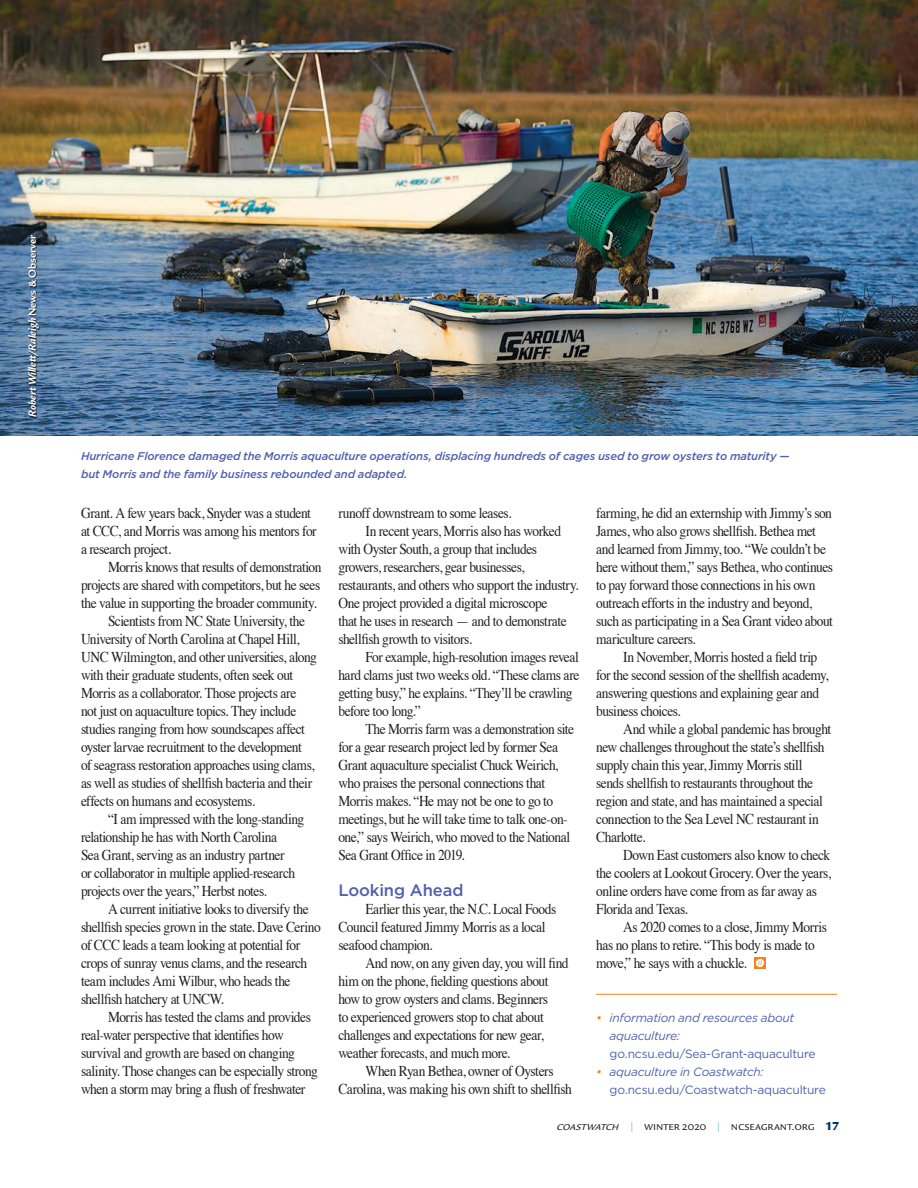
<style>
.page{position:relative;width:918px;height:1188px;background:#fff}
.page>*{position:absolute;margin:0;border:0;box-sizing:border-box;transform-origin:0 0}
.t1{font:500 16.5px "Gotham";letter-spacing:-.005em;color:#5060ac}
.t2{font:15px/18px "Times";letter-spacing:-.035em;color:#231f20;scale:.9 1}
.t3{font:12px "Gotham";letter-spacing:-.02em;color:#5060ac}
.t4{font:italic 12px "Gotham";letter-spacing:-.02em;color:#5060ac}
.t5{font:12px "Legacy Sans SC";letter-spacing:-.01em;color:#231f20}
.t6{font:italic 500 11.25px/18px "Gotham";letter-spacing:-.01em;color:#5060ac}
.t7{font:italic 700 10.5px "Legacy Sans";color:#fff}
.s1{font-style:normal}
.s2{color:#f58220}
.s3{font-style:italic}
.s4{font-weight:500;color:#78bde8}
.s5{font-family:"Legacy Sans";font-weight:900;color:#003367}
</style>
<div class="page">
<svg style="left:754px;top:957px;width:11px;height:11px"></svg>
<img style="left:0;top:0;width:918px;height:436px">
<hr style="left:596px;top:994px;width:241px;height:1px;background:#f58220">
<svg style="left:28px;top:235px;width:12px;height:184px"></svg>
<p class="t7" style="left:26px;top:417px;width:185px;rotate:-90deg">Robert Willett/Raleigh <span class="s1">News &amp; Observer</span></p>
<p class="t6" style="left:81px;top:447px;width:710px">Hurricane Florence damaged the Morris aquaculture operations, displacing hundreds of cages used to grow oysters to maturity — but Morris and the family business rebounded and adapted.</p>
<p class="t2" style="left:81px;top:502px;width:263px">Grant. A few years back, Snyder was a student at CCC, and Morris was among his mentors for a research project.</p>
<p class="t2" style="left:81px;top:556px;width:269px;text-align:justify;text-indent:27px">Morris knows that results of demonstration projects are shared with competitors, but he sees the value in supporting the broader community.</p>
<p class="t2" style="left:81px;top:610px;width:264px;text-indent:27px">Scientists from NC State University, the University of North Carolina at Chapel Hill, UNC Wilmington, and other universities, along with their graduate students, often seek out Morris as a collaborator. Those projects are<br>not just on aquaculture topics. They include studies ranging from how soundscapes affect oyster larvae recruitment to the development<br>of seagrass restoration approaches using clams, as well as studies of shellfish bacteria and their effects on humans and ecosystems.</p>
<p class="t2" style="left:81px;top:808px;width:250px;text-indent:27px">“I am impressed with the long-standing relationship he has with North Carolina<br>Sea Grant, serving as an industry partner<br>or collaborator in multiple applied-research projects over the years,” Herbst notes.</p>
<p class="t2" style="left:81px;top:898px;width:268px;text-indent:27px">A current initiative looks to diversify the shellfish species grown in the state. Dave Cerino of CCC leads a team looking at potential for crops of sunray venus clams, and the research team includes Ami Wilbur, who heads the shellfish hatchery at UNCW.</p>
<p class="t2" style="left:81px;top:1006px;width:265px;text-indent:27px">Morris has tested the clams and provides real-water perspective that identifies how survival and growth are based on changing salinity. Those changes can be especially strong when a storm may bring a flush of freshwater</p>
<p class="t2" style="left:338px;top:502px;width:194px">runoff downstream to some leases.</p>
<p class="t2" style="left:338px;top:520px;width:268px;text-indent:27px">In recent years, Morris also has worked with Oyster South, a group that includes growers, researchers, gear businesses, restaurants, and others who support the industry.<br>One project provided a digital microscope<br>that he uses in research — and to demonstrate shellfish growth to visitors.</p>
<p class="t2" style="left:338px;top:646px;width:269px;text-indent:27px">For example, high-resolution images reveal hard clams just two weeks old. “These clams are getting busy,” he explains. “They’ll be crawling before too long.”</p>
<p class="t2" style="left:338px;top:718px;width:264px;text-indent:27px">The Morris farm was a demonstration site for a gear research project led by former Sea Grant aquaculture specialist Chuck Weirich, who praises the personal connections that Morris makes. “He may not be one to go to meetings, but he will take time to talk one-on&shy;one,” says Weirich, who moved to the National Sea Grant Office in 2019.</p>
<p class="t1" style="left:338px;top:879px;width:127px">Looking Ahead</p>
<p class="t2" style="left:338px;top:898px;width:244px;text-indent:27px">Earlier this year, the N.C. Local Foods<br>Council featured Jimmy Morris as a local seafood champion.</p>
<p class="t2" style="left:338px;top:952px;width:257px;text-indent:27px">And now, on any given day, you will find him on the phone, fielding questions about how to grow oysters and clams. Beginners<br>to experienced growers stop to chat about challenges and expectations for new gear, weather forecasts, and much more.</p>
<p class="t2" style="left:338px;top:1060px;width:261px;text-align:center">When Ryan Bethea, owner of Oysters<br>Carolina, was making his own shift to shellfish</p>
<p class="t2" style="left:596px;top:502px;width:265px">farming, he did an externship with Jimmy’s son James, who also grows shellfish. Bethea met and learned from Jimmy, too. “We couldn’t be here without them,” says Bethea, who continues to pay forward those connections in his own outreach efforts in the industry and beyond, such as participating in a Sea Grant video about mariculture careers.</p>
<p class="t2" style="left:596px;top:646px;width:260px;text-indent:27px">In November, Morris hosted a field trip for the second session of the shellfish academy, answering questions and explaining gear and business choices.</p>
<p class="t2" style="left:596px;top:718px;width:263px;text-indent:27px">And while a global pandemic has brought new challenges throughout the state’s shellfish supply chain this year, Jimmy Morris still sends shellfish to restaurants throughout the region and state, and has maintained a special connection to the Sea Level NC restaurant in Charlotte.</p>
<p class="t2" style="left:596px;top:844px;width:263px;text-indent:27px">Down East customers also know to check the coolers at Lookout Grocery. Over the years, online orders have come from as far away as Florida and Texas.</p>
<p class="t2" style="left:596px;top:916px;width:258px;text-indent:27px">As 2020 comes to a close, Jimmy Morris has no plans to retire. “This body is made to move,” he says with a chuckle.</p>
<p class="t4" style="left:596px;top:1010px;width:200px"><span class="s2">•</span> information and resources about</p>
<p class="t4" style="left:610px;top:1028px;width:72px">aquaculture:</p>
<p class="t3" style="left:610px;top:1046px;width:208px">go.ncsu.edu/Sea-Grant-aquaculture</p>
<p class="t4" style="left:596px;top:1064px;width:169px"><span class="s2">•</span> aquaculture in Coastwatch:</p>
<p class="t3" style="left:610px;top:1082px;width:218px">go.ncsu.edu/Coastwatch-aquaculture</p>
<p class="t5" style="left:556px;top:1119px;width:284px"><span class="s3">coastwatch</span> <span class="s4">|</span> winter 2020 <span class="s4">|</span> ncseagrant.org <span class="s5">17</span></p>
</div>
